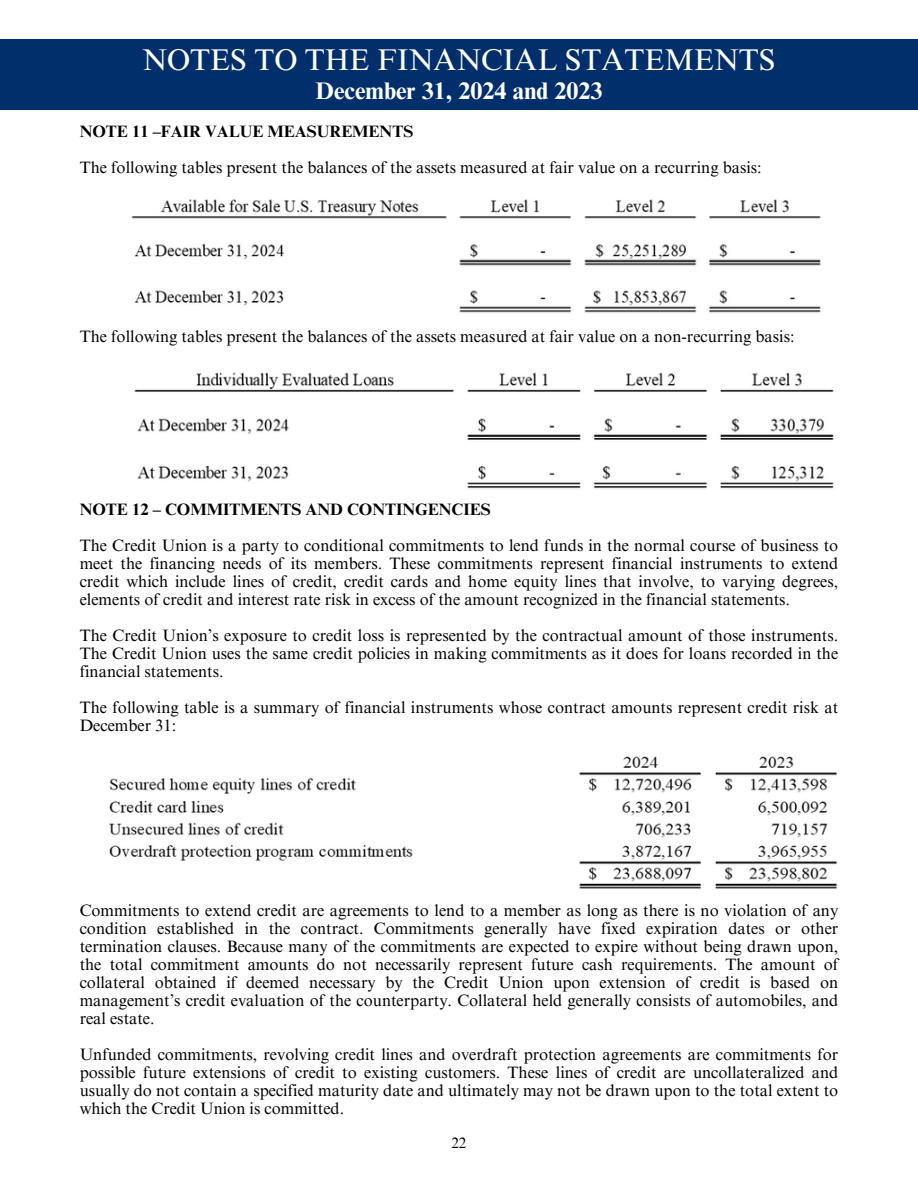
<style>
.page{position:relative;width:918px;height:1188px;background:#fff}
.page>*{position:absolute;margin:0;border:0;box-sizing:border-box;transform-origin:0 0}
.t1{font:30px "Times NRMT Pro";color:#fff}
.t2{font:700 24px "Times NRMT Pro";color:#fff}
.t3{font:16.5px/18px "Times NRMT Pro";color:#000;text-align:justify}
.t4{font:700 16.5px "Times NRMT Pro";color:#000}
.t5{font:15px "Times NRMT Pro";color:#000}
</style>
<div class="page">
<div style="left:0;top:39px;width:918px;height:71px;background:#002f6c"></div>
<img style="left:131px;top:199px;width:690px;height:114px">
<img style="left:134px;top:372px;width:700px;height:117px">
<img style="left:109px;top:756px;width:729px;height:133px">
<p class="t1" style="left:142px;top:48px;width:635px">NOTES TO THE FINANCIAL STATEMENTS</p>
<p class="t2" style="left:316px;top:82px;width:288px">December 31, 2024 and 2023</p>
<p class="t4" style="left:80px;top:126px;width:335px">NOTE 11 –FAIR VALUE MEASUREMENTS</p>
<p class="t3" style="left:80px;top:161px;width:684px">The following tables present the balances of the assets measured at fair value on a recurring basis:</p>
<p class="t3" style="left:80px;top:329px;width:716px">The following tables present the balances of the assets measured at fair value on a non-recurring basis:</p>
<p class="t4" style="left:80px;top:503px;width:413px">NOTE 12 – COMMITMENTS AND CONTINGENCIES</p>
<p class="t3" style="left:80px;top:538px;width:760px">The Credit Union is a party to conditional commitments to lend funds in the normal course of business to meet the financing needs of its members. These commitments represent financial instruments to extend credit which include lines of credit, credit cards and home equity lines that involve, to varying degrees, elements of credit and interest rate risk in excess of the amount recognized in the financial statements.</p>
<p class="t3" style="left:80px;top:628px;width:760px">The Credit Union’s exposure to credit loss is represented by the contractual amount of those instruments.<br>The Credit Union uses the same credit policies in making commitments as it does for loans recorded in the financial statements.</p>
<h2 class="t3" style="left:80px;top:700px;width:760px">The following table is a summary of financial instruments whose contract amounts represent credit risk at<br>December 31:</h2>
<p class="t3" style="left:80px;top:904px;width:760px">Commitments to extend credit are agreements to lend to a member as long as there is no violation of any condition established in the contract. Commitments generally have fixed expiration dates or other termination clauses. Because many of the commitments are expected to expire without being drawn upon, the total commitment amounts do not necessarily represent future cash requirements. The amount of collateral obtained if deemed necessary by the Credit Union upon extension of credit is based on management’s credit evaluation of the counterparty. Collateral held generally consists of automobiles, and real estate.</p>
<p class="t3" style="left:80px;top:1048px;width:760px">Unfunded commitments, revolving credit lines and overdraft protection agreements are commitments for possible future extensions of credit to existing customers. These lines of credit are uncollateralized and usually do not contain a specified maturity date and ultimately may not be drawn upon to the total extent to which the Credit Union is committed.</p>
<p class="t5" style="left:451px;top:1137px;width:16px">22</p>
</div>
